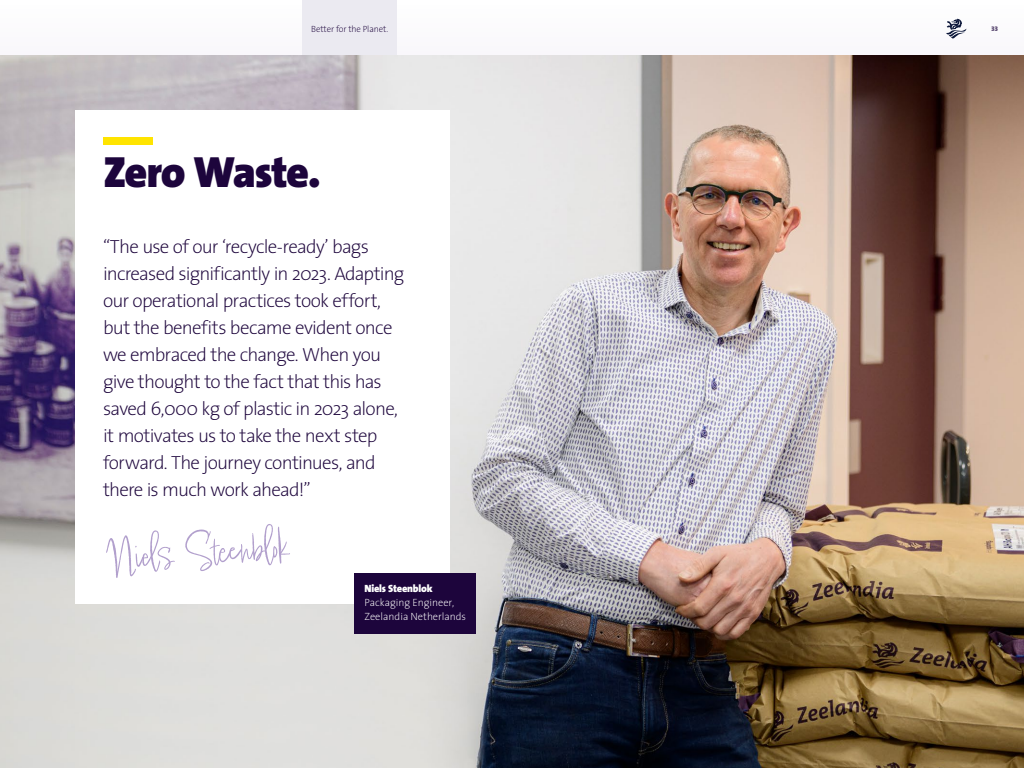
<style>
.page{position:relative;width:1024px;height:768px;background:#fff}
.page>*{position:absolute;margin:0;border:0;box-sizing:border-box;transform-origin:0 0}
.t1{font:60.6px "Audrielle No 2";color:#b2a0cd}
.t2{font:900 44px "The Sans";letter-spacing:-.035em;color:#1d053c}
.t3{font:200 19px/27px "The Sans";letter-spacing:-.04em;color:#1d053c}
.t4{font:200 10.5px/14px "The Sans";color:#fff}
.t5{font:900 10.5px "The Sans";letter-spacing:-.02em;color:#fff}
.t6{font:200 9px "The Sans";letter-spacing:-.01em;color:#1d053c}
.t7{font:900 7px "The Sans";color:#1d053c}
</style>
<div class="page">
<img style="left:0;top:55px;width:1024px;height:713px">
<div style="left:76px;top:110px;width:374px;height:494px;background:#fff"></div>
<div style="left:103px;top:138px;width:49px;height:7px;background:#ffe400"></div>
<div style="left:354px;top:573px;width:122px;height:61px;background:#1d053c"></div>
<div style="left:0;top:0;width:1024px;height:55px;background:#fcfbfd"></div>
<svg style="left:946px;top:19px;width:21px;height:20px"></svg>
<div style="left:302px;top:0;width:95px;height:55px;background:#ebeaf1"></div>
<p class="t6" style="left:311px;top:21px;width:78px">Better for the Planet.</p>
<h2 class="t2" style="left:103px;top:135px;width:219px">Zero Waste.</h2>
<p class="t3" style="left:103px;top:232px;width:303px">“The use of our ‘recycle-ready’ bags increased significantly in 2023. Adapting our operational practices took effort, but the benefits became evident once we embraced the change. When you give thought to the fact that this has saved 6,000 kg of plastic in 2023 alone, it motivates us to take the next step forward. The journey continues, and there is much work ahead!”</p>
<h1 class="t1" style="left:107px;top:514px;width:183px;rotate:-3deg">Niels Stee nblok</h1>
<p class="t5" style="left:364px;top:579px;width:70px">Niels Steenblok</p>
<p class="t4" style="left:364px;top:595px;width:103px">Packaging Engineer,<br>Zeelandia Netherlands</p>
<p class="t7" style="left:991px;top:21px;width:8px">33</p>
</div>
